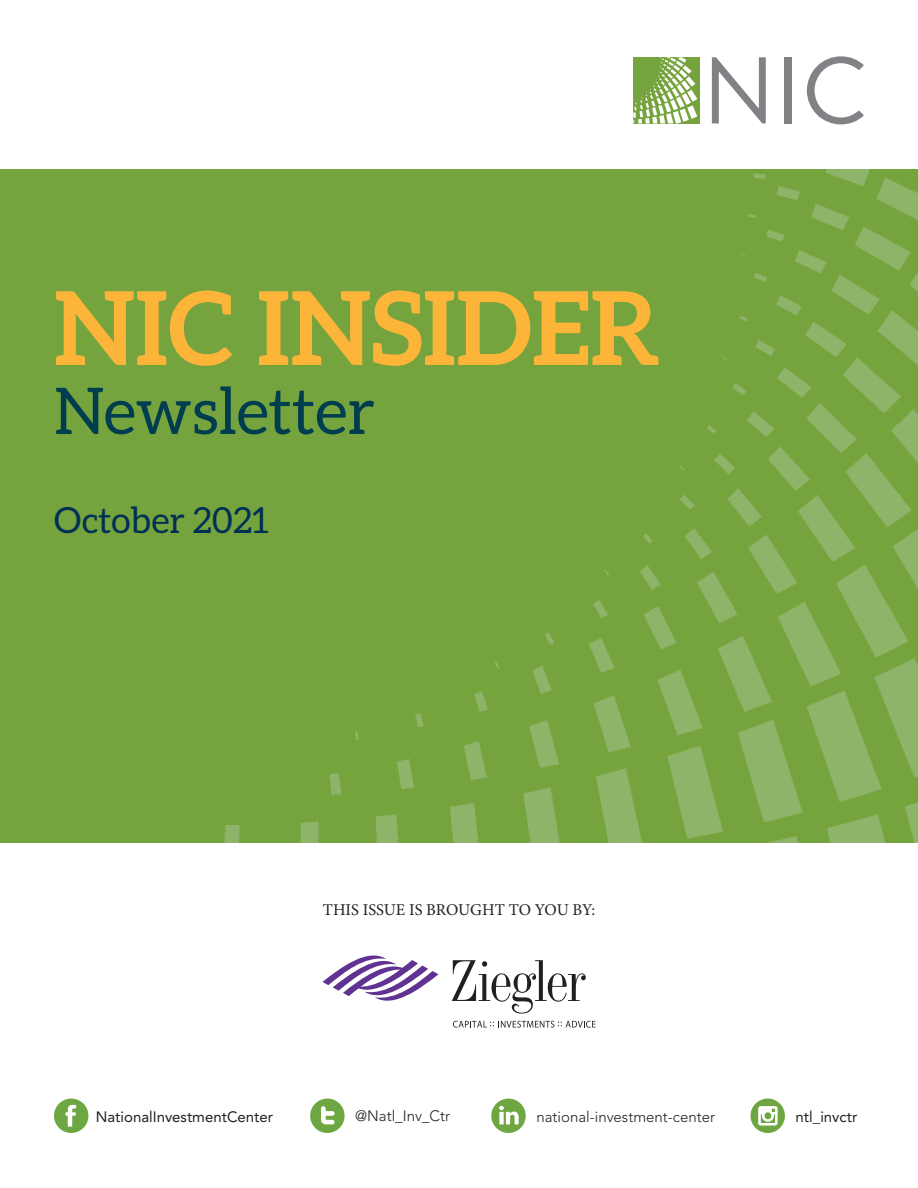
<style>
.page{position:relative;width:918px;height:1188px;background:#fff}
.page>*{position:absolute;margin:0;border:0;box-sizing:border-box;transform-origin:0 0}
.t1{font:700 102px "Aleo";color:#fcb539}
.t2{font:64.5px "Aleo";color:#003d4f}
.t3{font:36px "Aleo";color:#003056}
.t4{font:16.5px "Minion Pro";color:#231f20}
.t5{font:300 15px "Avenir LT Std";color:#231f20}
.t6{font:15px "Avenir LT Std";color:#231f20}
</style>
<div class="page">
<img style="left:0;top:169px;width:918px;height:674px">
<svg style="left:712px;top:57px;width:54px;height:66px"></svg>
<div style="left:784px;top:57px;width:7px;height:66px;background:#808285"></div>
<svg style="left:807px;top:56px;width:57px;height:68px"></svg>
<div style="left:633px;top:57px;width:67px;height:66px;background:#75a33d"></div>
<svg style="left:633px;top:57px;width:64px;height:66px"></svg>
<div style="left:54px;top:1099px;width:34px;height:34px;background:#6ea642;border-radius:50%"></div>
<svg style="left:66px;top:1104px;width:10px;height:23px"></svg>
<div style="left:310px;top:1099px;width:35px;height:34px;background:#6ea642;border-radius:50%"></div>
<svg style="left:321px;top:1106px;width:14px;height:18px"></svg>
<div style="left:750px;top:1099px;width:35px;height:34px;background:#6ea642;border-radius:50%"></div>
<svg style="left:758px;top:1106px;width:19px;height:19px"></svg>
<div style="left:491px;top:1099px;width:35px;height:34px;background:#6ea642;border-radius:50%"></div>
<svg style="left:499px;top:1106px;width:20px;height:18px"></svg>
<svg style="left:453px;top:1021px;width:143px;height:7px"></svg>
<svg style="left:452px;top:960px;width:134px;height:54px"></svg>
<svg style="left:322px;top:955px;width:116px;height:46px"></svg>
<p class="t1" style="left:54px;top:269px;width:608px">NIC INSIDER</p>
<p class="t2" style="left:54px;top:375px;width:323px">Newsletter</p>
<p class="t3" style="left:54px;top:500px;width:216px">October 2021</p>
<p class="t4" style="left:323px;top:898px;width:274px">THIS ISSUE IS BROUGHT TO YOU BY:</p>
<p class="t6" style="left:96px;top:1108px;width:179px">NationalInvestmentCenter</p>
<p class="t5" style="left:355px;top:1107px;width:96px">@Natl_Inv_Ctr</p>
<p class="t5" style="left:536px;top:1108px;width:180px">national-investment-center</p>
<p class="t6" style="left:796px;top:1108px;width:63px">ntl_invctr</p>
</div>
